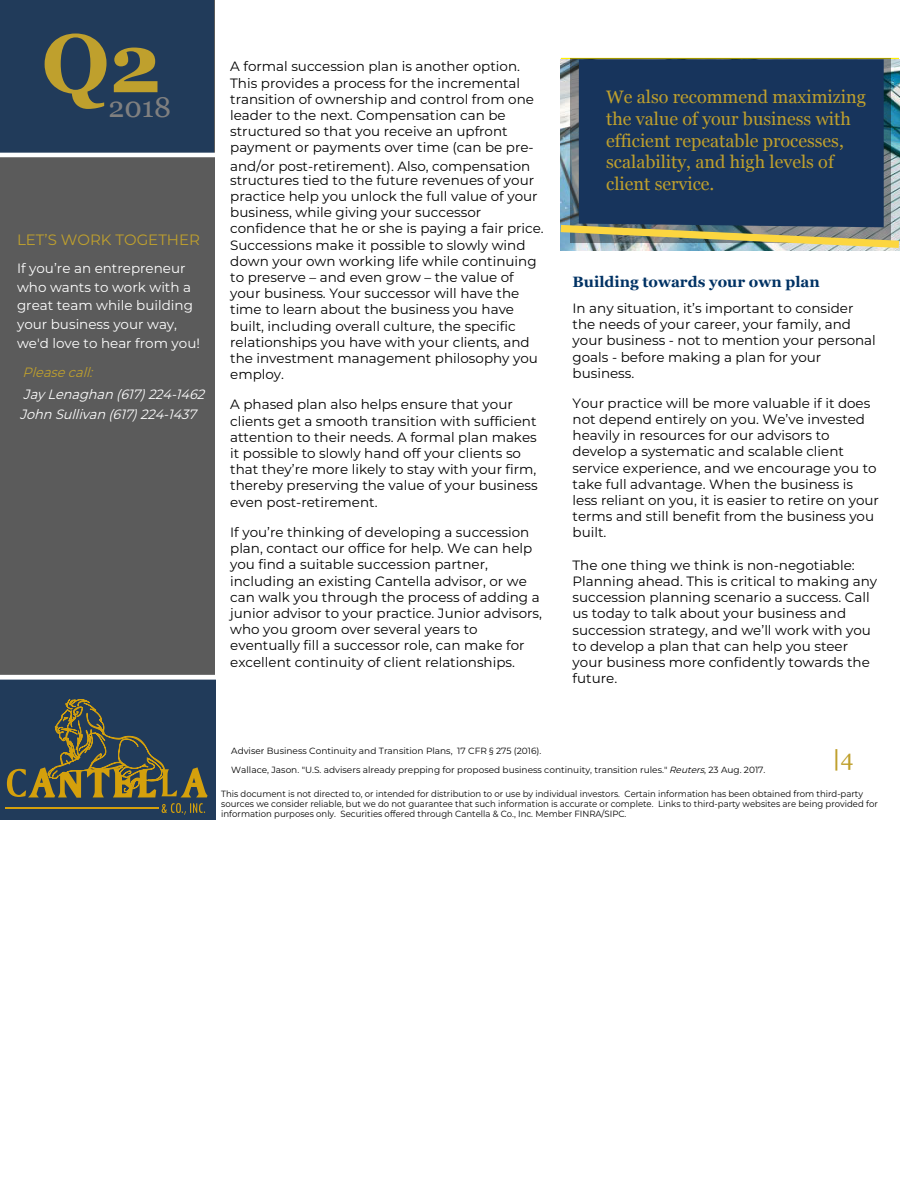
<style>
.page{position:relative;width:918px;height:1188px;background:#fff}
.page>*{position:absolute;margin:0;border:0;box-sizing:border-box;transform-origin:0 0}
.t1{font:700 82.5px "Georgia";color:#bfa02d}
.t2{font:28.5px "Georgia";color:#808080}
.t3{font:700 22.5px "Georgia";color:#bfa02d}
.t4{font:18px/21.6px "Georgia";color:#bfa02d}
.t5{font:700 15px "Georgia";color:#003264}
.t6{font:15px "Montserrat";color:#bfa02d}
.t7{font:13.5px/16.2px "Montserrat";color:#000}
.t8{font:13.5px/18.9px "Montserrat";color:#fff}
.t9{font:italic 13.5px/20.2px "Montserrat";color:#fff;scale:.95 1}
.t10{font:italic 13.5px "Montserrat";color:#bfa02d;scale:.95 1}
.t11{font:9px/10.2px "Montserrat";color:#000;scale:.95 1}
.t12{font:9px/18.3px "Montserrat";color:#000}
.s1{font-style:italic}
.s2{font-weight:400}
</style>
<div class="page">
<div style="left:0;top:0;width:214px;height:798px;background:#5b5b5b"></div>
<div style="left:0;top:0;width:214px;height:155px;background:#213b5a"></div>
<img style="left:561px;top:59px;width:338px;height:192px">
<div style="left:571px;top:58px;width:320px;height:184px;background:#231f20;opacity:.43"></div>
<div style="left:579px;top:59px;width:305px;height:166px;background:#17345c"></div>
<img style="left:561px;top:225px;width:338px;height:23px">
<div style="left:0;top:678px;width:216px;height:142px;background:#213b5a"></div>
<hr style="left:5px;top:808px;width:154px;height:1px;background:#d4a00c">
<svg style="left:0;top:674px;width:216px;height:6px"></svg>
<svg style="left:6px;top:699px;width:202px;height:116px"></svg>
<svg style="left:1px;top:151px;width:214px;height:7px"></svg>
<p class="t1" style="left:42px;top:11px;width:121px">Q2</p>
<p class="t2" style="left:109px;top:90px;width:64px">2018</p>
<p class="t6" style="left:17px;top:230px;width:185px">LET’S WORK TOGETHER</p>
<p class="t8" style="left:17px;top:258px;width:184px">If you’re an entrepreneur who wants to work with a great team while building your business your way, we'd love to hear from you!</p>
<p class="t10" style="left:23px;top:363px;width:80px">Pleasecall:</p>
<p class="t9" style="left:20px;top:383px;width:201px">Jay Lenaghan(617)224-1462<br>JohnSullivan(617)224-1437</p>
<p class="t7" style="left:230px;top:58px;width:305px">A formal succession plan is another option.<br>This provides a process for the incremental transition of ownership and control from one leader to the next. Compensation can be structured so that you receive an upfront payment or payments over time (can be pre-</p>
<p class="t7" style="left:230px;top:159px;width:305px;line-height:14px">and/or post-retirement). Also, compensation structures tied to the future revenues of your</p>
<p class="t7" style="left:230px;top:188px;width:315px">practice help you unlock the full value of your business, while giving your successor confidence that he or she is paying a fair price.<br>Successions make it possible to slowly wind down your own working life while continuing to preserve – and even grow – the value of your business. Your successor will have the time to learn about the business you have built, including overall culture, the specific relationships you have with your clients, and the investment management philosophy you employ.</p>
<p class="t7" style="left:230px;top:396px;width:309px">A phased plan also helps ensure that your clients get a smooth transition with sufficient attention to their needs. A formal plan makes it possible to slowly hand off your clients so that they’re more likely to stay with your firm, thereby preserving the value of your business even post-retirement.</p>
<p class="t7" style="left:230px;top:524px;width:313px">If you’re thinking of developing a succession plan, contact our office for help. We can help you find a suitable succession partner, including an existing Cantella advisor, or we can walk you through the process of adding a junior advisor to your practice. Junior advisors, who you groom over several years to eventually fill a successor role, can make for excellent continuity of client relationships.</p>
<h3 class="t4" style="left:606px;top:87px;width:261px">We also recommend maximizing the value of your business with efficient repeatable processes, scalability, and high levels of client service.</h3>
<p class="t5" style="left:573px;top:273px;width:249px">Building towards your own plan</p>
<p class="t7" style="left:573px;top:300px;width:305px">In any situation, it’s important to consider the needs of your career, your family, and your business - not to mention your personal goals - before making a plan for your business.</p>
<p class="t7" style="left:573px;top:395px;width:308px">Your practice will be more valuable if it does not depend entirely on you. We’ve invested heavily in resources for our advisors to develop a systematic and scalable client service experience, and we encourage you to take full advantage. When the business is less reliant on you, it is easier to retire on your terms and still benefit from the business you built.</p>
<p class="t7" style="left:573px;top:557px;width:306px">The one thing we think is non-negotiable:<br>Planning ahead. This is critical to making any succession planning scenario a success. Call us today to talk about your business and succession strategy, and we’ll work with you to develop a plan that can help you steer your business more confidently towards the future.</p>
<p class="t12" style="left:231px;top:742px;width:536px">Adviser Business Continuity and Transition Plans, 17 CFR § 275 (2016).<br>Wallace, Jason. "U.S. advisers already prepping for proposed business continuity, transition rules." <span class="s1">Reuters</span>, 23 Aug. 2017.</p>
<h3 class="t3" style="left:832px;top:743px;width:23px">|<span class="s2">4</span></h3>
<p class="t11" style="left:221px;top:788px;width:693px">This document is not directed to, or intended for distribution to or use by individual investors. Certain information has been obtained from third-party sources we consider reliable, but we do not guarantee that such information is accurate or complete. Links to third-party websites are being provided for information purposes only. Securities offered through Cantella &amp; Co., Inc. Member FINRA/SIPC.</p>
</div>
